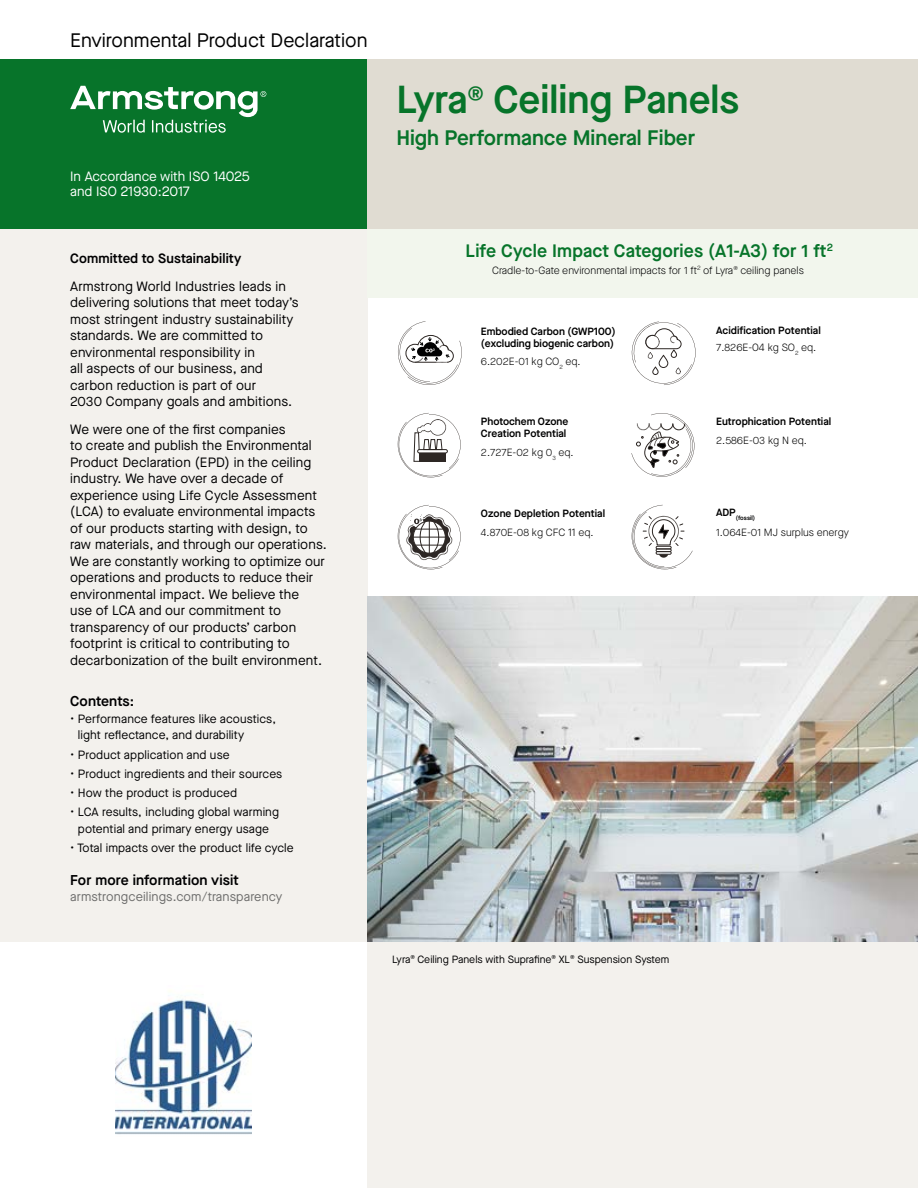
<style>
.page{position:relative;width:918px;height:1188px;background:#fff}
.page>*{position:absolute;margin:0;border:0;box-sizing:border-box;transform-origin:0 0}
.t1{font:600 39px "Maison Neue";color:#07742a}
.t2{font:600 21px "Maison Neue";color:#07742a}
.t3{font:19.5px "Maison Neue";color:#000001}
.t4{font:600 18px "Maison Neue";letter-spacing:.01em;color:#07742a}
.t5{font:600 14.25px "Maison Neue";letter-spacing:.01em;color:#000001}
.t6{font:13.5px/16.5px "Maison Neue";letter-spacing:.01em;color:#000001}
.t7{font:13.5px/15px "Maison Neue";color:#fff}
.t8{font:600 13.5px "Maison Neue";letter-spacing:.01em;color:#000001}
.t9{font:12.75px "Maison Neue";letter-spacing:.01em;color:#6d6d6c}
.t10{font:12px/16.5px "Maison Neue";letter-spacing:.01em;color:#000001}
.t11{font:600 10.5px/12px "Maison Neue";color:#000001}
.t12{font:300 10.5px "Maison Neue";color:#000001}
.t13{font:10.5px "Maison Neue";color:#000001}
.t14{font:600 6.15px "Maison Neue";color:#000001}
.s1{font-weight:300}
</style>
<div class="page">
<div style="left:0;top:60px;width:918px;height:170px;background:#e0dcd2"></div>
<div style="left:0;top:60px;width:367px;height:170px;background:#07742a"></div>
<svg style="left:70px;top:86px;width:196px;height:47px"></svg>
<div style="left:0;top:230px;width:367px;height:712px;background:#f3f1ed"></div>
<div style="left:367px;top:942px;width:551px;height:246px;background:#f3f1ed"></div>
<img style="left:367px;top:596px;width:551px;height:346px">
<img style="left:116px;top:999px;width:135px;height:136px">
<div style="left:367px;top:230px;width:551px;height:68px;background:#f2f6ed"></div>
<svg style="left:398px;top:321px;width:64px;height:64px"></svg>
<svg style="left:398px;top:413px;width:63px;height:64px"></svg>
<svg style="left:398px;top:505px;width:63px;height:64px"></svg>
<svg style="left:631px;top:322px;width:65px;height:63px"></svg>
<svg style="left:631px;top:413px;width:64px;height:64px"></svg>
<svg style="left:632px;top:505px;width:61px;height:64px"></svg>
<h3 class="t3" style="left:70px;top:27px;width:299px">Environmental Product Declaration</h3>
<p class="t7" style="left:70px;top:169px;width:181px">In Accordance with ISO 14025 and ISO 21930:2017</p>
<p class="t8" style="left:70px;top:249px;width:173px">Committed to Sustainability</p>
<p class="t6" style="left:70px;top:278px;width:230px">Armstrong World Industries leads in delivering solutions that meet today’s most stringent industry sustainability standards. We are committed to environmental responsibility in<br>all aspects of our business, and carbon reduction is part of our<br>2030 Company goals and ambitions.</p>
<p class="t6" style="left:70px;top:421px;width:258px">We were one of the first companies<br>to create and publish the Environmental Product Declaration (EPD) in the ceiling industry. We have over a decade of experience using Life Cycle Assessment (LCA) to evaluate environmental impacts of our products starting with design, to raw materials, and through our operations.<br>We are constantly working to optimize our operations and products to reduce their environmental impact. We believe the<br>use of LCA and our commitment to transparency of our products’ carbon footprint is critical to contributing to decarbonization of the built environment.</p>
<p class="t5" style="left:70px;top:691px;width:66px">Contents:</p>
<p class="t10" style="left:78px;top:710px;width:200px;text-indent:-8px">• Performance features like acoustics, light reflectance, and durability</p>
<p class="t10" style="left:70px;top:746px;width:161px">• Product application and use</p>
<p class="t10" style="left:70px;top:765px;width:214px">• Product ingredients and their sources</p>
<p class="t10" style="left:70px;top:784px;width:168px">• How the product is produced</p>
<p class="t10" style="left:70px;top:804px;width:210px;text-align:center">• LCA results, including global warming potential and primary energy usage</p>
<p class="t10" style="left:70px;top:839px;width:225px">• Total impacts over the product life cycle</p>
<p class="t5" style="left:70px;top:870px;width:170px">For more information visit</p>
<p class="t9" style="left:70px;top:888px;width:214px">armstrongceilings.com/transparency</p>
<h1 class="t1" style="left:396px;top:72px;width:344px">Lyra<sup>®</sup> Ceiling Panels</h1>
<h2 class="t2" style="left:396px;top:123px;width:300px">High Performance Mineral Fiber</h2>
<h3 class="t4" style="left:466px;top:238px;width:369px">Life Cycle Impact Categories (A1-A3) for 1 ft<sup>2</sup></h3>
<p class="t12" style="left:492px;top:263px;width:313px">Cradle-to-Gate environmental impacts for 1 ft<sup>2</sup> of Lyra<sup>®</sup> ceiling panels</p>
<p class="t11" style="left:481px;top:325px;width:136px">Embodied Carbon (GWP100) (excluding biogenic carbon)</p>
<p class="t12" style="left:481px;top:355px;width:101px">6.202E-01 kg CO<sub>2</sub> eq.</p>
<p class="t11" style="left:481px;top:415px;width:89px">Photochem Ozone<br>Creation Potential</p>
<p class="t12" style="left:481px;top:446px;width:94px">2.727E-02 kg 0<sub>3</sub> eq.</p>
<p class="t11" style="left:481px;top:507px;width:126px">Ozone Depletion Potential</p>
<p class="t12" style="left:481px;top:525px;width:114px">4.870E-08 kg CFC 11 eq.</p>
<p class="t11" style="left:716px;top:321px;width:106px;line-height:17.7px">Acidification Potential<br><span class="s1">7.826E-04 kg SO</span><sub>2</sub> <span class="s1">eq.</span></p>
<p class="t11" style="left:716px;top:416px;width:116px">Eutrophication Potential</p>
<p class="t12" style="left:716px;top:434px;width:92px">2.586E-03 kg N eq.</p>
<p class="t14" style="left:716px;top:513px;width:41px"><sup>ADP</sup>(fossil)</p>
<p class="t12" style="left:716px;top:525px;width:134px">1.064E-01 MJ surplus energy</p>
<p class="t13" style="left:392px;top:952px;width:279px">Lyra<sup>®</sup> Ceiling Panels with Suprafine<sup>®</sup> XL<sup>®</sup> Suspension System</p>
</div>
